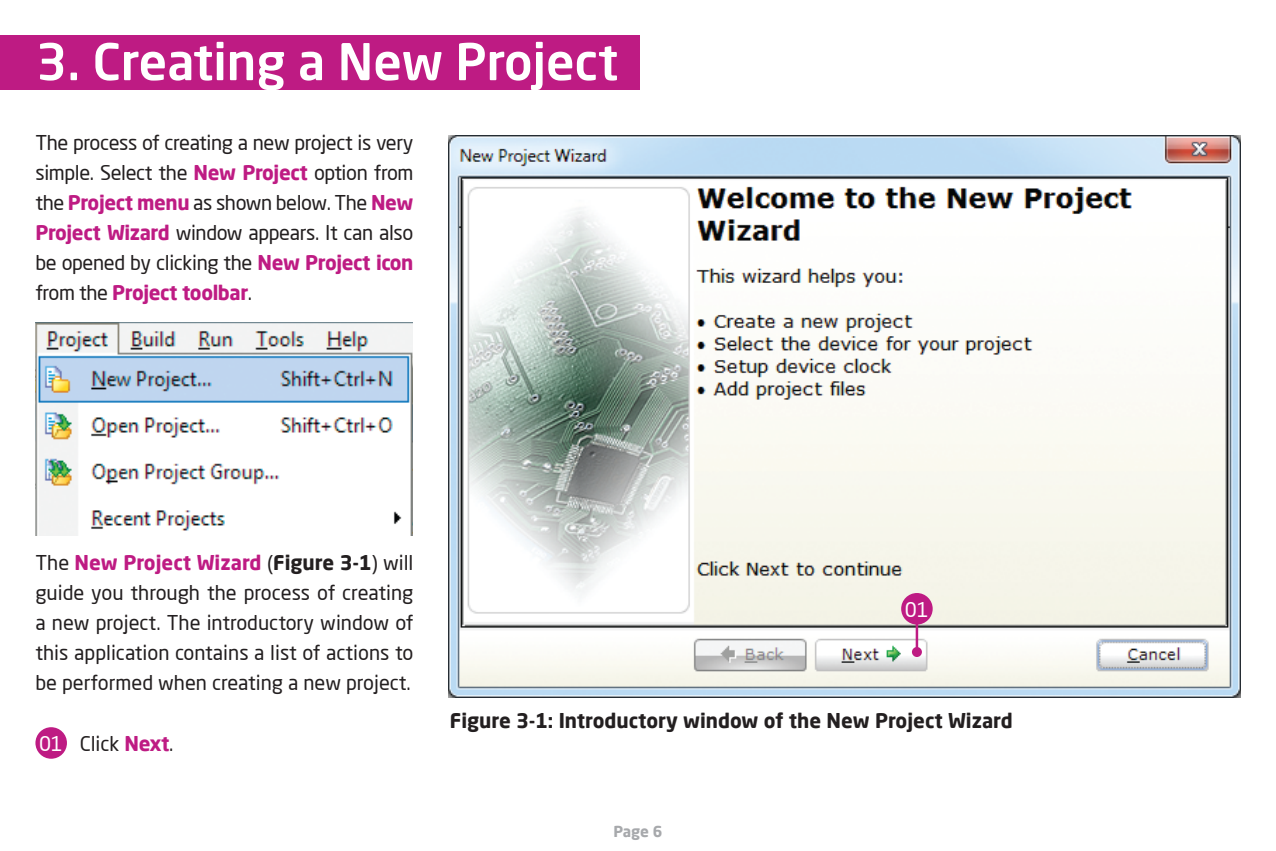
<style>
.page{position:relative;width:1276px;height:851px;background:#fff}
.page>*{position:absolute;margin:0;border:0;box-sizing:border-box;transform-origin:0 0}
.t1{font:500 50px "Neo Sans Pro";color:#fff}
.t2{font:20px/30px "Neo Sans Pro";letter-spacing:-.02em;color:#231f20;text-align:justify}
.t3{font:700 20px "Neo Sans Pro";color:#231f20}
.t4{font:20px "Neo Sans Pro";color:#fff}
.t5{font:700 15px "Neo Sans Pro";color:#a7a9ac}
.s1{font-weight:700;color:#be1b83}
.s2{font-weight:700}
</style>
<div class="page">
<div style="left:0;top:35px;width:639px;height:55px;background:#be1b83"></div>
<img style="left:35px;top:323px;width:377px;height:212px">
<img style="left:449px;top:136px;width:791px;height:561px">
<hr style="left:915px;top:621px;width:3px;height:31px;background:#be1b83">
<div style="left:912px;top:647px;width:10px;height:10px;background:#be1b83;border-radius:50%"></div>
<div style="left:901px;top:593px;width:31px;height:31px;background:#be1b83;border-radius:50%"></div>
<div style="left:35px;top:727px;width:32px;height:31px;background:#be1b83;border-radius:50%"></div>
<h1 class="t1" style="left:36px;top:30px;width:584px">3. Creating a New Project</h1>
<p class="t2" style="left:35px;top:127px;width:379px">The process of creating a new project is very simple. Select the <span class="s1">New Project</span> option from the <span class="s1">Project menu</span> as shown below. The <span class="s1">New Project Wizard</span> window appears. It can also be opened by clicking the <span class="s1">New Project icon </span>from the <span class="s1">Project toolbar</span>.</p>
<p class="t2" style="left:35px;top:547px;width:379px">The <span class="s1">New Project Wizard</span> (<span class="s2">Figure 3-1</span>) will guide you through the process of creating a new project. The introductory window of this application contains a list of actions to be performed when creating a new project.</p>
<p class="t4" style="left:39px;top:731px;width:25px">01</p>
<p class="t2" style="left:80px;top:727px;width:95px">Click <span class="s1">Next</span>.</p>
<p class="t4" style="left:905px;top:597px;width:25px">01</p>
<p class="t3" style="left:450px;top:707px;width:564px">Figure 3-1: Introductory window of the New Project Wizard</p>
<p class="t5" style="left:613px;top:821px;width:51px">Page 6</p>
</div>
